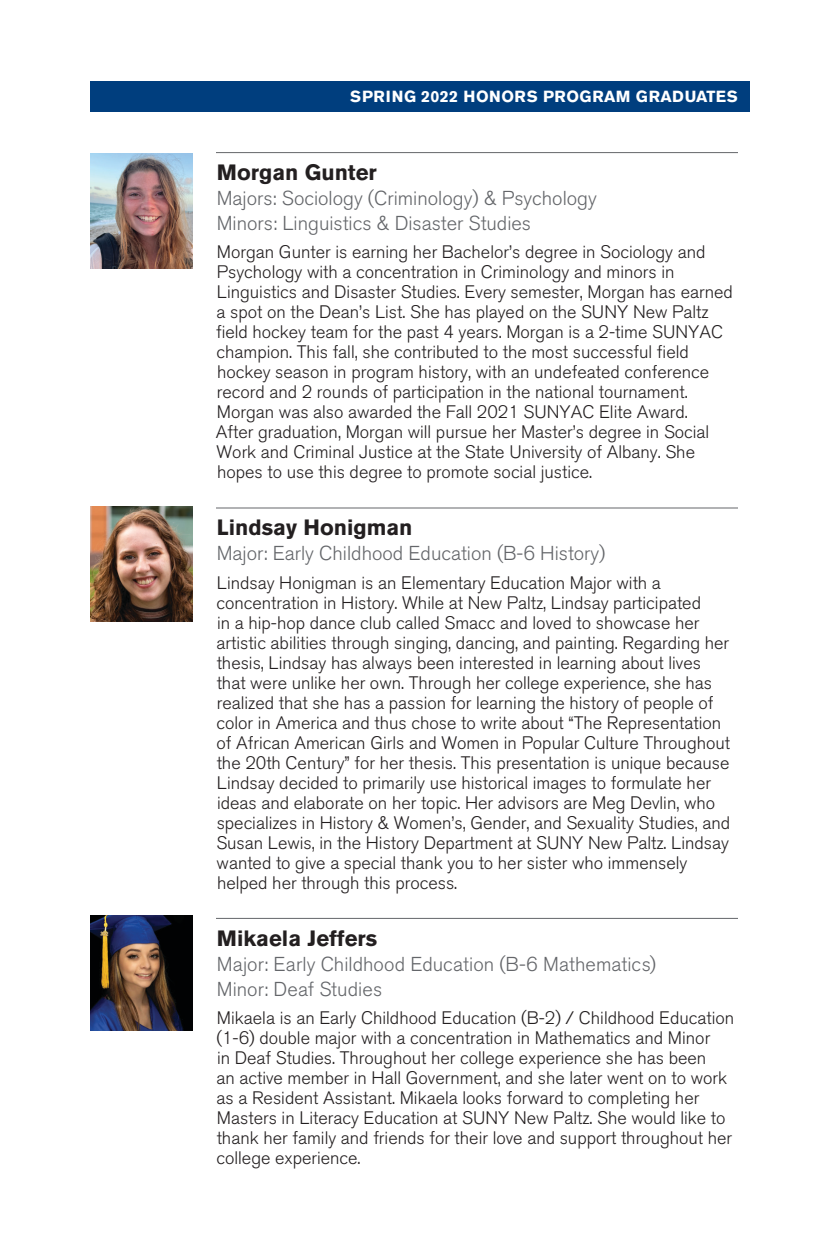
<style>
.page{position:relative;width:828px;height:1260px;background:#fff}
.page>*{position:absolute;margin:0;border:0;box-sizing:border-box;transform-origin:0 0}
.t1{font:700 22px "Akzidenz Grotesk BE";color:#231f20}
.t2{font:300 20px/25px "Akzidenz Grotesk BE";color:#64666a}
.t3{font:300 18px/20px "Akzidenz Grotesk BE";color:#231f20}
.t4{font:700 16px "Akzidenz Grotesk BE";letter-spacing:.02em;color:#fff}
</style>
<div class="page">
<div style="left:90px;top:81px;width:660px;height:30px;background:#003e7e"></div>
<hr style="left:216px;top:152px;width:522px;height:1px;background:#64666a">
<hr style="left:216px;top:508px;width:522px;height:1px;background:#64666a">
<hr style="left:216px;top:918px;width:522px;height:1px;background:#64666a">
<img style="left:90px;top:153px;width:102px;height:116px">
<img style="left:90px;top:506px;width:102px;height:115px">
<img style="left:90px;top:915px;width:102px;height:115px">
<p class="t4" style="left:350px;top:87px;width:389px">SPRING 2022 HONORS PROGRAM GRADUATES</p>
<p class="t1" style="left:217px;top:159px;width:161px">Morgan Gunter</p>
<p class="t2" style="left:217px;top:186px;width:382px">Majors: Sociology (Criminology) &amp; Psychology<br>Minors: Linguistics &amp; Disaster Studies</p>
<p class="t3" style="left:216px;top:243px;width:519px">Morgan Gunter is earning her Bachelor’s degree in Sociology and Psychology with a concentration in Criminology and minors in Linguistics and Disaster Studies. Every semester, Morgan has earned a spot on the Dean’s List. She has played on the SUNY New Paltz field hockey team for the past 4 years. Morgan is a 2-time SUNYAC champion. This fall, she contributed to the most successful field hockey season in program history, with an undefeated conference record and 2 rounds of participation in the national tournament.<br>Morgan was also awarded the Fall 2021 SUNYAC Elite Award.<br>After graduation, Morgan will pursue her Master’s degree in Social Work and Criminal Justice at the State University of Albany. She hopes to use this degree to promote social justice.</p>
<p class="t1" style="left:217px;top:515px;width:197px">Lindsay Honigman</p>
<p class="t2" style="left:217px;top:541px;width:390px">Major: Early Childhood Education (B-6 History)</p>
<p class="t3" style="left:216px;top:573px;width:515px">Lindsay Honigman is an Elementary Education Major with a concentration in History. While at New Paltz, Lindsay participated<br>in a hip-hop dance club called Smacc and loved to showcase her artistic abilities through singing, dancing, and painting. Regarding her thesis, Lindsay has always been interested in learning about lives that were unlike her own. Through her college experience, she has realized that she has a passion for learning the history of people of color in America and thus chose to write about “The Representation of African American Girls and Women in Popular Culture Throughout the 20th Century” for her thesis. This presentation is unique because Lindsay decided to primarily use historical images to formulate her ideas and elaborate on her topic. Her advisors are Meg Devlin, who specializes in History &amp; Women’s, Gender, and Sexuality Studies, and Susan Lewis, in the History Department at SUNY New Paltz. Lindsay wanted to give a special thank you to her sister who immensely helped her through this process.</p>
<p class="t1" style="left:217px;top:925px;width:162px">Mikaela Jeffers</p>
<p class="t2" style="left:217px;top:952px;width:441px">Major: Early Childhood Education (B-6 Mathematics)<br>Minor: Deaf Studies</p>
<p class="t3" style="left:216px;top:1008px;width:519px">Mikaela is an Early Childhood Education (B-2) / Childhood Education (1-6) double major with a concentration in Mathematics and Minor<br>in Deaf Studies. Throughout her college experience she has been<br>an active member in Hall Government, and she later went on to work as a Resident Assistant. Mikaela looks forward to completing her Masters in Literacy Education at SUNY New Paltz. She would like to thank her family and friends for their love and support throughout her college experience.</p>
</div>
